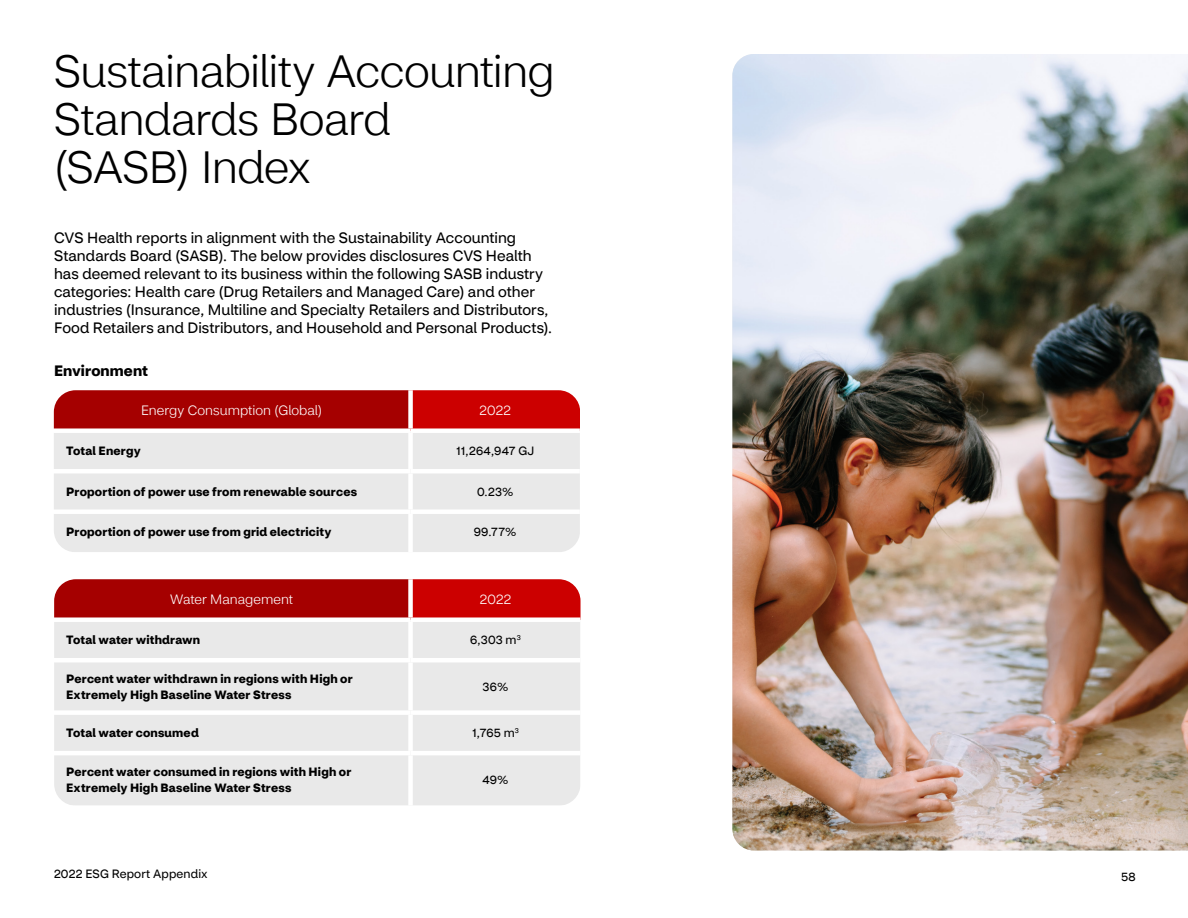
<style>
.page{position:relative;width:1188px;height:918px;background:#fff}
.page>*{position:absolute;margin:0;border:0;box-sizing:border-box;transform-origin:0 0}
.t1{font:300 45px/48px "CVS Health Sans";letter-spacing:-.015em;color:#000}
.t2{font:15px/18px "CVS Health Sans";color:#000}
.t3{font:700 15px "CVS Health Sans";letter-spacing:.01em;color:#000}
.t4{font:300 13.5px "CVS Health Sans";letter-spacing:.005em;color:#fff}
.t5{font:700 12px/16.5px "CVS Health Sans";letter-spacing:.015em;color:#000}
.t6{font:12px "CVS Health Sans";letter-spacing:.015em;color:#000}
</style>
<div class="page">
<div style="left:53px;top:390px;width:358px;height:41px;background:#a50000"></div>
<div style="left:411px;top:390px;width:169px;height:41px;background:#c00"></div>
<div style="left:55px;top:433px;width:524px;height:118px;background:#e9e9e9"></div>
<div style="left:408px;top:433px;width:5px;height:36px;background:#fff"></div>
<hr style="left:53px;top:469px;width:358px;height:4px;background:#fff">
<hr style="left:411px;top:469px;width:169px;height:4px;background:#fff">
<div style="left:408px;top:473px;width:5px;height:36px;background:#fff"></div>
<div style="left:53px;top:509px;width:358px;height:5px;background:#fff"></div>
<div style="left:411px;top:509px;width:169px;height:5px;background:#fff"></div>
<div style="left:408px;top:514px;width:5px;height:38px;background:#fff"></div>
<div style="left:408px;top:390px;width:5px;height:38px;background:#fff"></div>
<div style="left:53px;top:428px;width:358px;height:5px;background:#fff"></div>
<div style="left:411px;top:428px;width:169px;height:5px;background:#fff"></div>
<div style="left:42px;top:378px;width:550px;height:186px;border:12px solid #fff;border-radius:28px"></div>
<div style="left:53px;top:579px;width:358px;height:41px;background:#a50000"></div>
<div style="left:411px;top:579px;width:169px;height:41px;background:#c00"></div>
<div style="left:55px;top:622px;width:525px;height:183px;background:#e9e9e9"></div>
<div style="left:408px;top:579px;width:5px;height:38px;background:#fff"></div>
<div style="left:53px;top:617px;width:358px;height:5px;background:#fff"></div>
<div style="left:411px;top:617px;width:169px;height:5px;background:#fff"></div>
<div style="left:408px;top:622px;width:5px;height:36px;background:#fff"></div>
<hr style="left:53px;top:658px;width:358px;height:4px;background:#fff">
<hr style="left:411px;top:658px;width:169px;height:4px;background:#fff">
<div style="left:408px;top:662px;width:5px;height:48px;background:#fff"></div>
<div style="left:53px;top:710px;width:358px;height:5px;background:#fff"></div>
<div style="left:411px;top:710px;width:169px;height:5px;background:#fff"></div>
<div style="left:408px;top:715px;width:5px;height:36px;background:#fff"></div>
<hr style="left:53px;top:751px;width:358px;height:4px;background:#fff">
<hr style="left:411px;top:751px;width:169px;height:4px;background:#fff">
<div style="left:408px;top:755px;width:5px;height:51px;background:#fff"></div>
<div style="left:42px;top:567px;width:551px;height:251px;border:12px solid #fff;border-radius:28px"></div>
<img style="left:732px;top:54px;width:456px;height:796px">
<h1 class="t1" style="left:54px;top:48px;width:502px">Sustainability Accounting<br>Standards Board<br>(SASB) Index</h1>
<p class="t2" style="left:54px;top:229px;width:500px">CVS Health reports in alignment with the Sustainability Accounting Standards Board (SASB). The below provides disclosures CVS Health has deemed relevant to its business within the following SASB industry categories: Health care (Drug Retailers and Managed Care) and other industries (Insurance, Multiline and Specialty Retailers and Distributors, Food Retailers and Distributors, and Household and Personal Products).</p>
<p class="t3" style="left:54px;top:361px;width:96px">Environment</p>
<p class="t4" style="left:141px;top:403px;width:183px">Energy Consumption (Global)</p>
<p class="t4" style="left:479px;top:403px;width:33px">2022</p>
<p class="t5" style="left:66px;top:443px;width:76px">Total Energy</p>
<p class="t6" style="left:456px;top:444px;width:79px">11,264,947 GJ</p>
<p class="t5" style="left:66px;top:484px;width:292px">Proportion of power use from renewable sources</p>
<p class="t6" style="left:477px;top:484px;width:38px">0.23%</p>
<p class="t5" style="left:66px;top:524px;width:267px">Proportion of power use from grid electricity</p>
<p class="t6" style="left:474px;top:525px;width:44px">99.77%</p>
<p class="t4" style="left:170px;top:592px;width:125px">Water Management</p>
<p class="t4" style="left:480px;top:592px;width:33px">2022</p>
<p class="t5" style="left:66px;top:632px;width:135px">Total water withdrawn</p>
<p class="t6" style="left:470px;top:633px;width:52px">6,303 m<sup>3</sup></p>
<p class="t5" style="left:66px;top:670px;width:288px">Percent water withdrawn in regions with High or<br>Extremely High Baseline Water Stress</p>
<p class="t6" style="left:483px;top:679px;width:27px">36%</p>
<p class="t5" style="left:66px;top:725px;width:134px">Total water consumed</p>
<p class="t6" style="left:472px;top:726px;width:48px">1,765 m<sup>3</sup></p>
<p class="t5" style="left:66px;top:763px;width:287px">Percent water consumed in regions with High or<br>Extremely High Baseline Water Stress</p>
<p class="t6" style="left:482px;top:772px;width:28px">49%</p>
<p class="t6" style="left:54px;top:866px;width:155px">2022 ESG Report Appendix</p>
<p class="t6" style="left:1121px;top:870px;width:16px">58</p>
</div>
